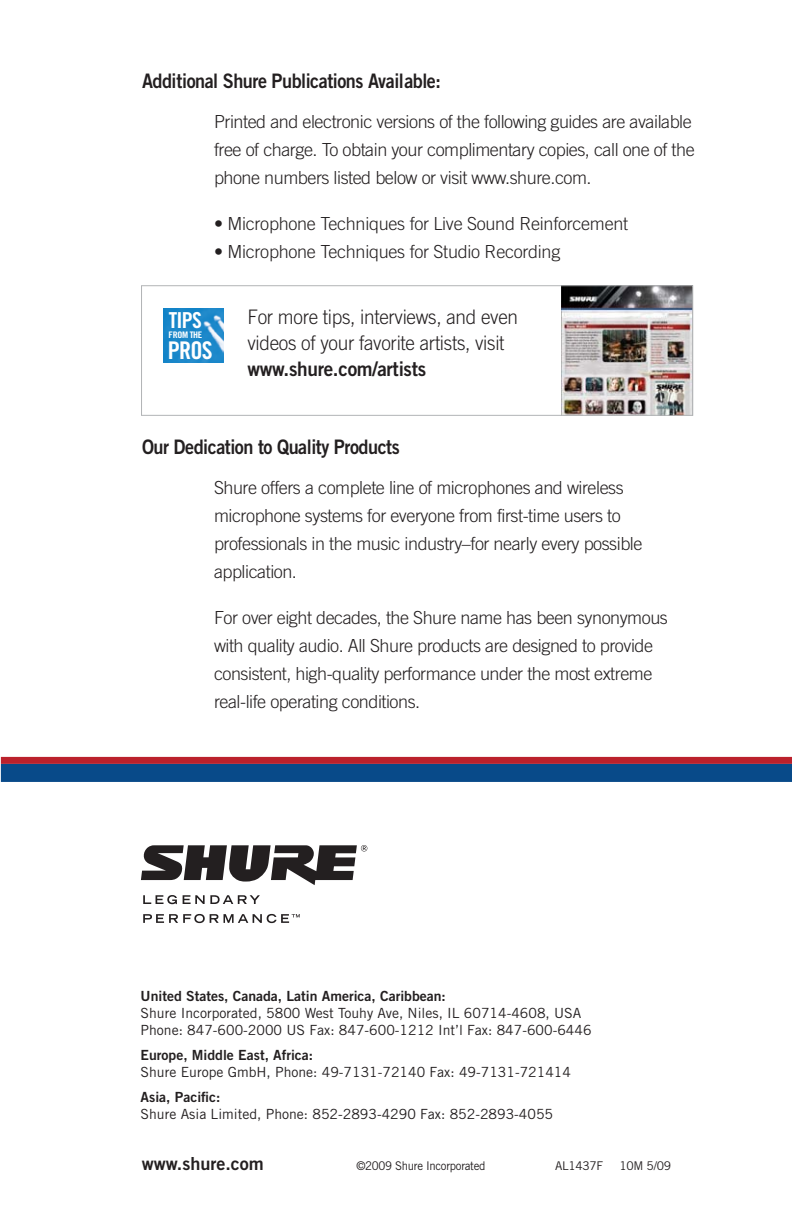
<style>
.page{position:relative;width:792px;height:1224px;background:#fff}
.page>*{position:absolute;margin:0;border:0;box-sizing:border-box;transform-origin:0 0}
.t1{font:24.4px "Trade Gothic Bold Cond Twenty";color:#fff}
.t2{font:22px "Trade Gothic Bold Cond Twenty";color:#fff}
.t3{font:20px "Trade Gothic Bold Two";letter-spacing:-.025em;color:#231f20;scale:.9 1}
.t4{font:300 20px/26px "Trade Gothic";letter-spacing:-.015em;color:#231f20;scale:.95 1}
.t5{font:20px "Trade Gothic Bold Two";letter-spacing:-.025em;color:#231f20;scale:.95 1}
.t6{font:300 18px/28px "Trade Gothic";letter-spacing:-.025em;color:#231f20}
.t7{font:18px "Trade Gothic Bold Two";color:#231f20}
.t8{font:14px/17px "Trade Gothic";color:#231f20}
.t9{font:14px "Trade Gothic Bold Two";color:#231f20}
.t10{font:12px "Trade Gothic";letter-spacing:-.025em;color:#231f20;scale:.95 1}
.t11{font:12px "Trade Gothic";color:#231f20}
.t12{font:12px "Trade Gothic";letter-spacing:-.025em;color:#231f20}
.t13{font:9px "Trade Gothic Bold Cond Twenty";letter-spacing:-.035em;color:#fff;scale:1.11 1}
</style>
<div class="page">
<div style="left:1px;top:757px;width:791px;height:7px;background:#bb212c"></div>
<div style="left:1px;top:764px;width:791px;height:18px;background:#084a89"></div>
<svg style="left:141px;top:845px;width:226px;height:40px"></svg>
<svg style="left:143px;top:895px;width:34px;height:9px"></svg>
<svg style="left:183px;top:895px;width:77px;height:9px"></svg>
<svg style="left:143px;top:914px;width:157px;height:9px"></svg>
<img style="left:561px;top:287px;width:130px;height:127px">
<div style="left:141px;top:285px;width:552px;height:131px;border:1px solid #b2b4b6"></div>
<img style="left:164px;top:308px;width:59px;height:55px">
<p class="t3" style="left:142px;top:74px;width:334px">Additional Shure Publications Available:</p>
<p class="t6" style="left:214px;top:110px;width:482px">Printed and electronic versions of the following guides are available free of charge. To obtain your complimentary copies, call one of the phone numbers listed below or visit www.shure.com.</p>
<p class="t6" style="left:214px;top:212px;width:416px">• Microphone Techniques for Live Sound Reinforcement</p>
<p class="t6" style="left:214px;top:240px;width:348px">• Microphone Techniques for Studio Recording</p>
<p class="t2" style="left:169px;top:312px;width:35px">TIPS</p>
<h1 class="t1" style="left:168px;top:341px;width:46px">PROS</h1>
<p class="t13" style="left:169px;top:332px;width:32px">FROM THE</p>
<p class="t4" style="left:247px;top:305px;width:286px">For more tips, interviews, and even videos of your favorite artists, visit</p>
<p class="t5" style="left:247px;top:361px;width:190px">www.shure.com/artists</p>
<p class="t3" style="left:142px;top:440px;width:288px">Our Dedication to Quality Products</p>
<p class="t6" style="left:214px;top:476px;width:430px">Shure offers a complete line of microphones and wireless microphone systems for everyone from first-time users to professionals in the music industry–for nearly every possible application.</p>
<p class="t6" style="left:214px;top:606px;width:455px">For over eight decades, the Shure name has been synonymous with quality audio. All Shure products are designed to provide consistent, high-quality performance under the most extreme real-life operating conditions.</p>
<p class="t9" style="left:141px;top:991px;width:307px">United States, Canada, Latin America, Caribbean:</p>
<p class="t8" style="left:141px;top:1005px;width:452px">Shure Incorporated, 5800 West Touhy Ave, Niles, IL 60714-4608, USA<br>Phone: 847-600-2000 US Fax: 847-600-1212 Int’l Fax: 847-600-6446</p>
<p class="t9" style="left:141px;top:1050px;width:174px">Europe, Middle East, Africa:</p>
<p class="t8" style="left:141px;top:1064px;width:432px">Shure Europe GmbH, Phone: 49-7131-72140 Fax: 49-7131-721414</p>
<p class="t9" style="left:141px;top:1092px;width:81px">Asia, Pacific:</p>
<p class="t8" style="left:141px;top:1106px;width:414px">Shure Asia Limited, Phone: 852-2893-4290 Fax: 852-2893-4055</p>
<p class="t7" style="left:142px;top:1157px;width:124px">www.shure.com</p>
<p class="t10" style="left:356px;top:1162px;width:137px">©2009 Shure Incorporated</p>
<p class="t11" style="left:359px;top:1161px;width:144px">©2007 Shure Incorporated</p>
<p class="t12" style="left:555px;top:1162px;width:50px">AL1437F</p>
<p class="t12" style="left:620px;top:1162px;width:53px">10M 5/09</p>
</div>
